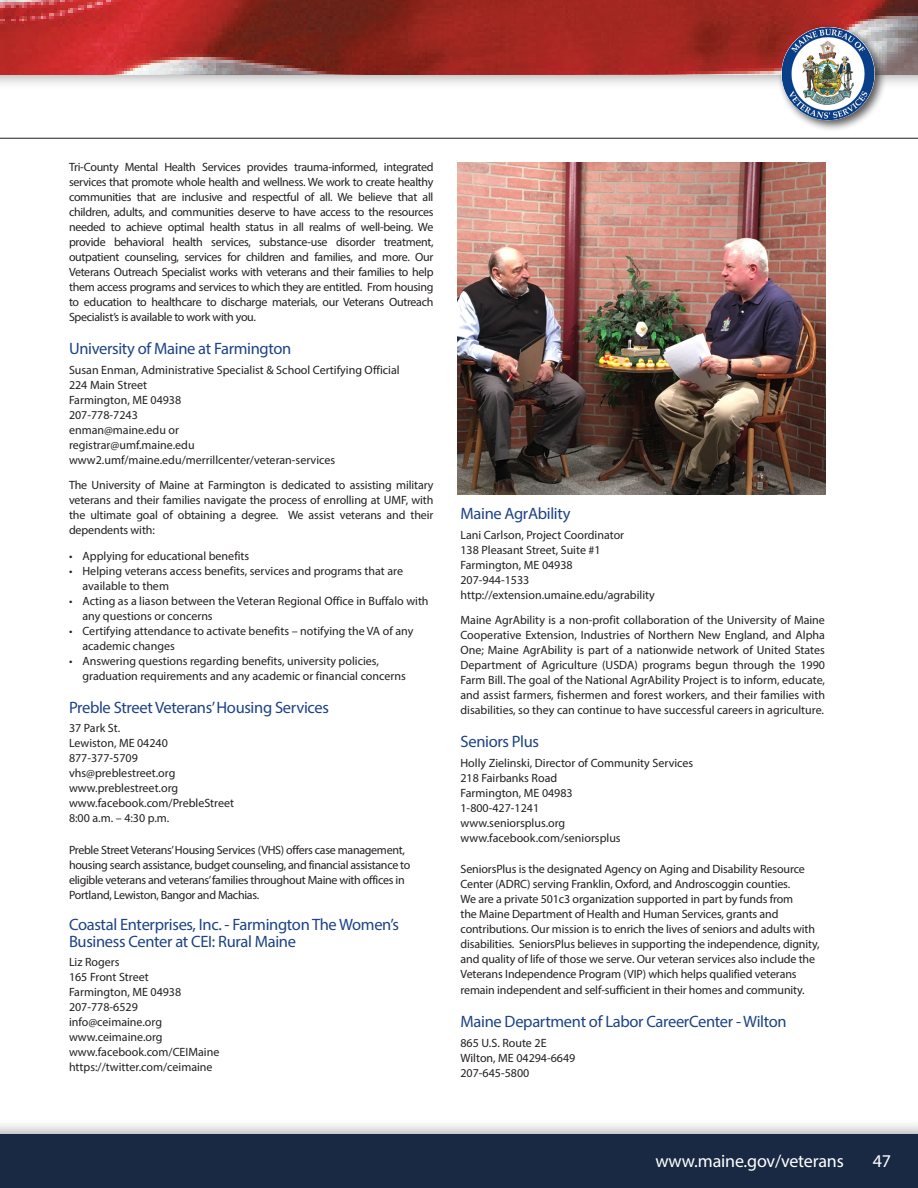
<style>
.page{position:relative;width:918px;height:1188px;background:#fff}
.page>*{position:absolute;margin:0;border:0;box-sizing:border-box;transform-origin:0 0}
.t1{font:18px "Myriad Pro";letter-spacing:-.01em;color:#fff}
.Listing_Name{font:16.5px/16.5px "Myriad Pro";letter-spacing:-.02em;color:#1d4385}
.Listing{font:12px/15px "Myriad Pro";letter-spacing:-.01em;color:#231f20;text-align:justify}
.Listing___Services{font:12px/15px "Myriad Pro";color:#231f20}
.Listing_Name-2{font:12px/15px "Myriad Pro";letter-spacing:-.01em;color:#231f20}
</style>
<div class="page">
<div style="left:0;top:0;width:918px;height:90px;background:#231f20;opacity:.5"></div>
<img style="left:0;top:0;width:918px;height:75px">
<hr style="left:0;top:138px;width:918px;height:1px;background:#231f20">
<div style="left:0;top:1119px;width:918px;height:69px;background:#231f20;opacity:.5"></div>
<div style="left:0;top:1134px;width:918px;height:54px;background:#192944"></div>
<div style="left:777px;top:23px;width:110px;height:109px;background:#231f20;opacity:.75"></div>
<img style="left:782px;top:27px;width:92px;height:93px">
<img style="left:458px;top:162px;width:367px;height:333px">
<p class="Listing" style="left:69px;top:160px;width:366px">Tri-County Mental Health Services provides trauma-informed, integrated services that promote whole health and wellness. We work to create healthy communities that are inclusive and respectful of all. We believe that all children, adults, and communities deserve to have access to the resources needed to achieve optimal health status in all realms of well-being. We provide behavioral health services, substance-use disorder treatment, outpatient counseling, services for children and families, and more. Our Veterans Outreach Specialist works with veterans and their families to help them access programs and services to which they are entitled. From housing to education to healthcare to discharge materials, our Veterans Outreach Specialist’s is available to work with you.</p>
<p class="Listing_Name" style="left:69px;top:340px;width:224px">University of Maine at Farmington</p>
<p class="Listing___Services" style="left:69px;top:362px;width:332px">Susan Enman, Administrative Specialist &amp; School Certifying Official</p>
<p class="Listing___Services" style="left:69px;top:377px;width:80px">224 Main Street</p>
<p class="Listing___Services" style="left:69px;top:392px;width:114px">Farmington, ME 04938</p>
<p class="Listing___Services" style="left:69px;top:407px;width:70px">207-778-7243</p>
<p class="Listing___Services" style="left:69px;top:422px;width:112px">enman@maine.edu or</p>
<p class="Listing___Services" style="left:69px;top:437px;width:127px">registrar@umf.maine.edu</p>
<p class="Listing___Services" style="left:69px;top:452px;width:268px">www2.umf/maine.edu/merrillcenter/veteran-services</p>
<p class="Listing" style="left:69px;top:478px;width:366px">The University of Maine at Farmington is dedicated to assisting military veterans and their families navigate the process of enrolling at UMF, with the ultimate goal of obtaining a degree. We assist veterans and their dependents with:</p>
<p class="Listing" style="left:69px;top:549px;width:182px">• Applying for educational benefits</p>
<p class="Listing___Services" style="left:82px;top:564px;width:322px;text-indent:-14px">• Helping veterans access benefits, services and programs that are available to them</p>
<p class="Listing___Services" style="left:82px;top:594px;width:348px;text-indent:-14px">• Acting as a liason between the Veteran Regional Office in Buffalo with any questions or concerns</p>
<p class="Listing___Services" style="left:82px;top:624px;width:332px;text-indent:-14px">• Certifying attendance to activate benefits – notifying the VA of any academic changes</p>
<p class="Listing___Services" style="left:82px;top:654px;width:325px;text-indent:-14px">• Answering questions regarding benefits, university policies, graduation requirements and any academic or financial concerns</p>
<p class="Listing_Name" style="left:69px;top:699px;width:261px">Preble Street Veterans’ Housing Services</p>
<p class="Listing___Services" style="left:69px;top:721px;width:53px">37 Park St.</p>
<p class="Listing___Services" style="left:69px;top:736px;width:100px">Lewiston, ME 04240</p>
<p class="Listing___Services" style="left:69px;top:751px;width:70px">877-377-5709</p>
<p class="Listing___Services" style="left:69px;top:766px;width:108px">vhs@preblestreet.org</p>
<p class="Listing___Services" style="left:69px;top:781px;width:111px">www.preblestreet.org</p>
<p class="Listing___Services" style="left:69px;top:796px;width:167px">www.facebook.com/PrebleStreet</p>
<p class="Listing___Services" style="left:69px;top:811px;width:102px">8:00 a.m. – 4:30 p.m.</p>
<p class="Listing_Name-2" style="left:69px;top:842px;width:343px">Preble Street Veterans’ Housing Services (VHS) offers case management, housing search assistance, budget counseling, and financial assistance to eligible veterans and veterans’ families throughout Maine with offices in Portland, Lewiston, Bangor and Machias.</p>
<p class="Listing_Name" style="left:69px;top:916px;width:332px">Coastal Enterprises, Inc. - Farmington The Women’s<br>Business Center at CEI: Rural Maine</p>
<p class="Listing___Services" style="left:69px;top:955px;width:52px">Liz Rogers</p>
<p class="Listing___Services" style="left:69px;top:970px;width:81px">165 Front Street</p>
<p class="Listing___Services" style="left:69px;top:985px;width:114px">Farmington, ME 04938</p>
<p class="Listing___Services" style="left:69px;top:1000px;width:70px">207-778-6529</p>
<p class="Listing___Services" style="left:69px;top:1015px;width:95px">info@ceimaine.org</p>
<p class="Listing___Services" style="left:69px;top:1030px;width:95px">www.ceimaine.org</p>
<p class="Listing___Services" style="left:69px;top:1045px;width:152px">www.facebook.com/CEIMaine</p>
<p class="Listing___Services" style="left:69px;top:1060px;width:145px">https://twitter.com/ceimaine</p>
<p class="Listing_Name" style="left:460px;top:505px;width:112px">Maine AgrAbility</p>
<p class="Listing___Services" style="left:460px;top:527px;width:165px">Lani Carlson, Project Coordinator</p>
<p class="Listing___Services" style="left:460px;top:542px;width:142px">138 Pleasant Street, Suite #1</p>
<p class="Listing___Services" style="left:460px;top:557px;width:114px">Farmington, ME 04938</p>
<p class="Listing___Services" style="left:460px;top:572px;width:70px">207-944-1533</p>
<p class="Listing___Services" style="left:460px;top:587px;width:196px">http://extension.umaine.edu/agrability</p>
<p class="Listing" style="left:460px;top:613px;width:366px">Maine AgrAbility is a non-profit collaboration of the University of Maine Cooperative Extension, Industries of Northern New England, and Alpha One; Maine AgrAbility is part of a nationwide network of United States Department of Agriculture (USDA) programs begun through the 1990<br>Farm Bill. The goal of the National AgrAbility Project is to inform, educate, and assist farmers, fishermen and forest workers, and their families with disabilities, so they can continue to have successful careers in agriculture.</p>
<p class="Listing_Name" style="left:460px;top:733px;width:80px">Seniors Plus</p>
<p class="Listing___Services" style="left:460px;top:755px;width:234px">Holly Zielinski, Director of Community Services</p>
<p class="Listing___Services" style="left:460px;top:770px;width:98px">218 Fairbanks Road</p>
<p class="Listing___Services" style="left:460px;top:785px;width:114px">Farmington, ME 04983</p>
<p class="Listing___Services" style="left:460px;top:800px;width:80px">1-800-427-1241</p>
<p class="Listing___Services" style="left:460px;top:815px;width:106px">www.seniorsplus.org</p>
<p class="Listing___Services" style="left:460px;top:830px;width:162px">www.facebook.com/seniorsplus</p>
<p class="Listing_Name-2" style="left:460px;top:861px;width:361px">SeniorsPlus is the designated Agency on Aging and Disability Resource Center (ADRC) serving Franklin, Oxford, and Androscoggin counties.<br>We are a private 501c3 organization supported in part by funds from<br>the Maine Department of Health and Human Services, grants and contributions. Our mission is to enrich the lives of seniors and adults with disabilities. SeniorsPlus believes in supporting the independence, dignity, and quality of life of those we serve. Our veteran services also include the Veterans Independence Program (VIP) which helps qualified veterans</p>
<p class="Listing_Name-2" style="left:460px;top:983px;width:346px">remain independent and self-sufficient in their homes and community.</p>
<p class="Listing_Name" style="left:460px;top:1013px;width:328px">Maine Department of Labor CareerCenter - Wilton</p>
<p class="Listing___Services" style="left:460px;top:1035px;width:88px">865 U.S. Route 2E</p>
<p class="Listing___Services" style="left:460px;top:1050px;width:116px">Wilton, ME 04294-6649</p>
<p class="Listing___Services" style="left:460px;top:1065px;width:70px">207-645-5800</p>
<h1 class="t1" style="left:655px;top:1150px;width:190px">www.maine.gov/veterans</h1>
<h1 class="t1" style="left:873px;top:1150px;width:20px">47</h1>
</div>
